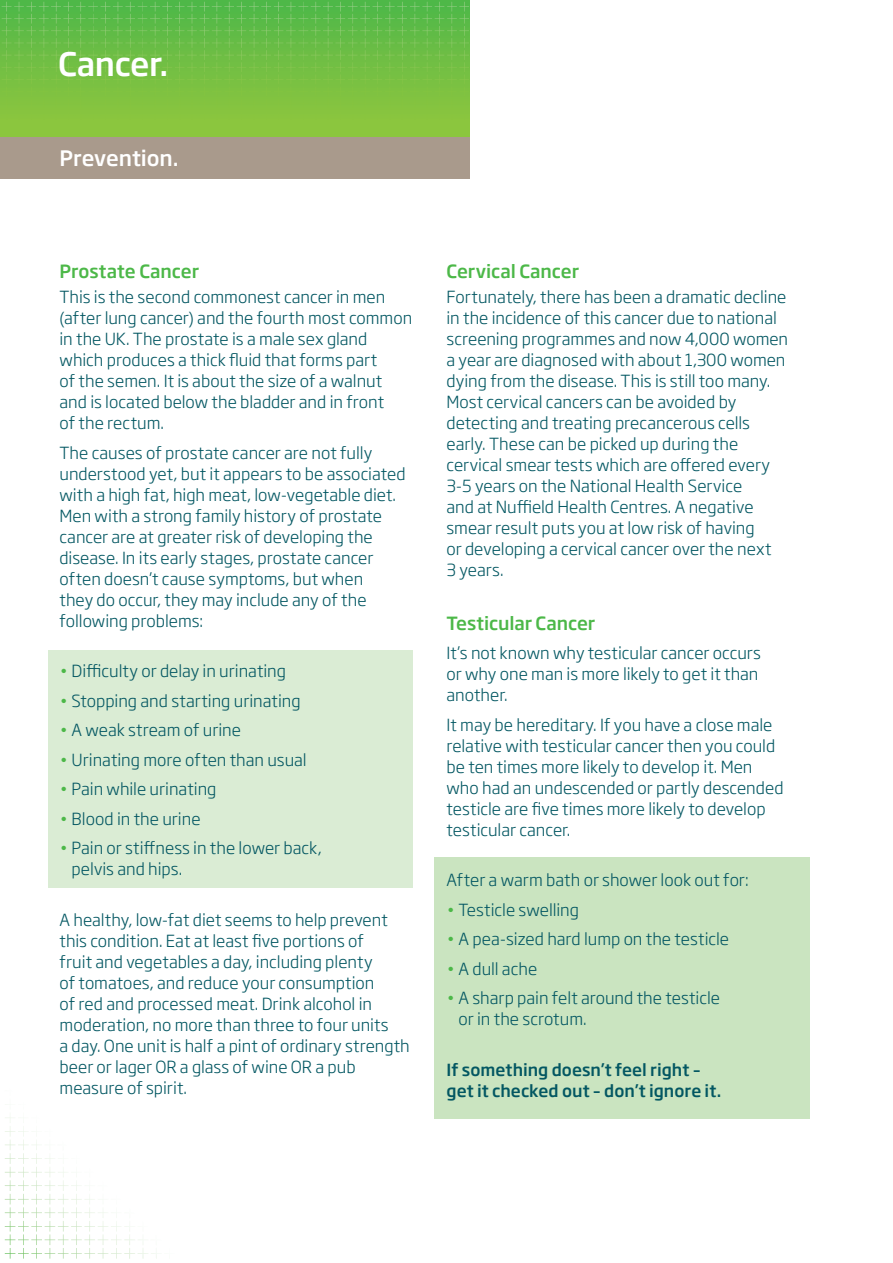
<style>
.page{position:relative;width:893px;height:1263px;background:#fff}
.page>*{position:absolute;margin:0;border:0;box-sizing:border-box;transform-origin:0 0}
.t1{font:500 31.95px "Soho Gothic Pro";letter-spacing:-.015em;color:#fff}
.Sub_head{font:500 21px "Soho Gothic Pro";letter-spacing:-.005em;color:#fff}
.Sub_head-2{font:500 18px "Soho Gothic Pro";color:#4cb848}
.Body{font:500 18px "Soho Gothic Pro";letter-spacing:-.005em;color:#4cb848}
.Body-2{font:300 16.5px/21px "Soho Gothic Pro";color:#035762}
.Body-3{font:500 16.5px/21px "Soho Gothic Pro";color:#035762}
.s1{color:#4cb848}
</style>
<div class="page">
<div style="left:434px;top:857px;width:376px;height:261px;background:#cae4c0"></div>
<div style="left:48px;top:651px;width:364px;height:237px;background:#daecd4"></div>
<div style="left:0;top:136px;width:469px;height:43px;background:#a99a8c"></div>
<div style="left:0;top:0;width:469px;height:136px;background:linear-gradient(to bottom,#51b84b,#92c73d)"></div>
<img style="left:2px;top:2px;width:331px;height:22px">
<img style="left:335px;top:2px;width:72px;height:70px">
<img style="left:410px;top:2px;width:59px;height:82px">
<svg style="left:5px;top:1117px;width:152px;height:141px"></svg>
<p class="t1" style="left:58px;top:39px;width:112px">Cancer.</p>
<p class="Sub_head" style="left:60px;top:141px;width:121px">Prevention.</p>
<p class="Sub_head-2" style="left:60px;top:257px;width:141px">Prostate Cancer</p>
<p class="Body-2" style="left:60px;top:285px;width:354px">This is the second commonest cancer in men (after lung cancer) and the fourth most common in the UK. The prostate is a male sex gland which produces a thick fluid that forms part<br>of the semen. It is about the size of a walnut and is located below the bladder and in front<br>of the rectum.</p>
<p class="Body-2" style="left:60px;top:441px;width:348px">The causes of prostate cancer are not fully understood yet, but it appears to be associated with a high fat, high meat, low-vegetable diet.<br>Men with a strong family history of prostate cancer are at greater risk of developing the disease. In its early stages, prostate cancer often doesn’t cause symptoms, but when<br>they do occur, they may include any of the following problems:</p>
<p class="Body-2" style="left:60px;top:659px;width:228px"><span class="s1">•</span> Difficulty or delay in urinating</p>
<p class="Body-2" style="left:60px;top:689px;width:243px"><span class="s1">•</span> Stopping and starting urinating</p>
<p class="Body-2" style="left:60px;top:718px;width:183px"><span class="s1">•</span> A weak stream of urine</p>
<p class="Body-2" style="left:60px;top:748px;width:249px"><span class="s1">•</span> Urinating more often than usual</p>
<p class="Body-2" style="left:60px;top:778px;width:158px"><span class="s1">•</span> Pain while urinating</p>
<p class="Body-2" style="left:60px;top:807px;width:143px"><span class="s1">•</span> Blood in the urine</p>
<p class="Body-2" style="left:72px;top:837px;width:252px;text-indent:-12px"><span class="s1">•</span> Pain or stiffness in the lower back, pelvis and hips.</p>
<p class="Body-2" style="left:60px;top:908px;width:352px">A healthy, low-fat diet seems to help prevent this condition. Eat at least five portions of<br>fruit and vegetables a day, including plenty<br>of tomatoes, and reduce your consumption<br>of red and processed meat. Drink alcohol in moderation, no more than three to four units<br>a day. One unit is half a pint of ordinary strength beer or lager OR a glass of wine OR a pub measure of spirit.</p>
<p class="Sub_head-2" style="left:446px;top:257px;width:134px">Cervical Cancer</p>
<p class="Body-2" style="left:446px;top:285px;width:343px">Fortunately, there has been a dramatic decline in the incidence of this cancer due to national screening programmes and now 4,000 women a year are diagnosed with about 1,300 women dying from the disease. This is still too many.<br>Most cervical cancers can be avoided by detecting and treating precancerous cells early. These can be picked up during the cervical smear tests which are offered every 3-5 years on the National Health Service<br>and at Nuffield Health Centres. A negative smear result puts you at low risk of having<br>or developing a cervical cancer over the next<br>3 years.</p>
<p class="Body" style="left:446px;top:609px;width:150px">Testicular Cancer</p>
<p class="Body-2" style="left:446px;top:641px;width:316px">It’s not known why testicular cancer occurs or why one man is more likely to get it than another.</p>
<p class="Body-2" style="left:446px;top:713px;width:339px">It may be hereditary. If you have a close male relative with testicular cancer then you could be ten times more likely to develop it. Men who had an undescended or partly descended testicle are five times more likely to develop testicular cancer.</p>
<p class="Body-2" style="left:446px;top:868px;width:304px">After a warm bath or shower look out for:</p>
<p class="Body-2" style="left:446px;top:898px;width:134px"><span class="s1">•</span> Testicle swelling</p>
<p class="Body-2" style="left:446px;top:928px;width:284px"><span class="s1">•</span> A pea-sized hard lump on the testicle</p>
<p class="Body-2" style="left:446px;top:957px;width:92px"><span class="s1">•</span> A dull ache</p>
<p class="Body-2" style="left:459px;top:987px;width:263px;text-indent:-12px"><span class="s1">•</span> A sharp pain felt around the testicle or in the scrotum.</p>
<p class="Body-3" style="left:446px;top:1058px;width:276px">If something doesn’t feel right – get it checked out – don’t ignore it.</p>
</div>
